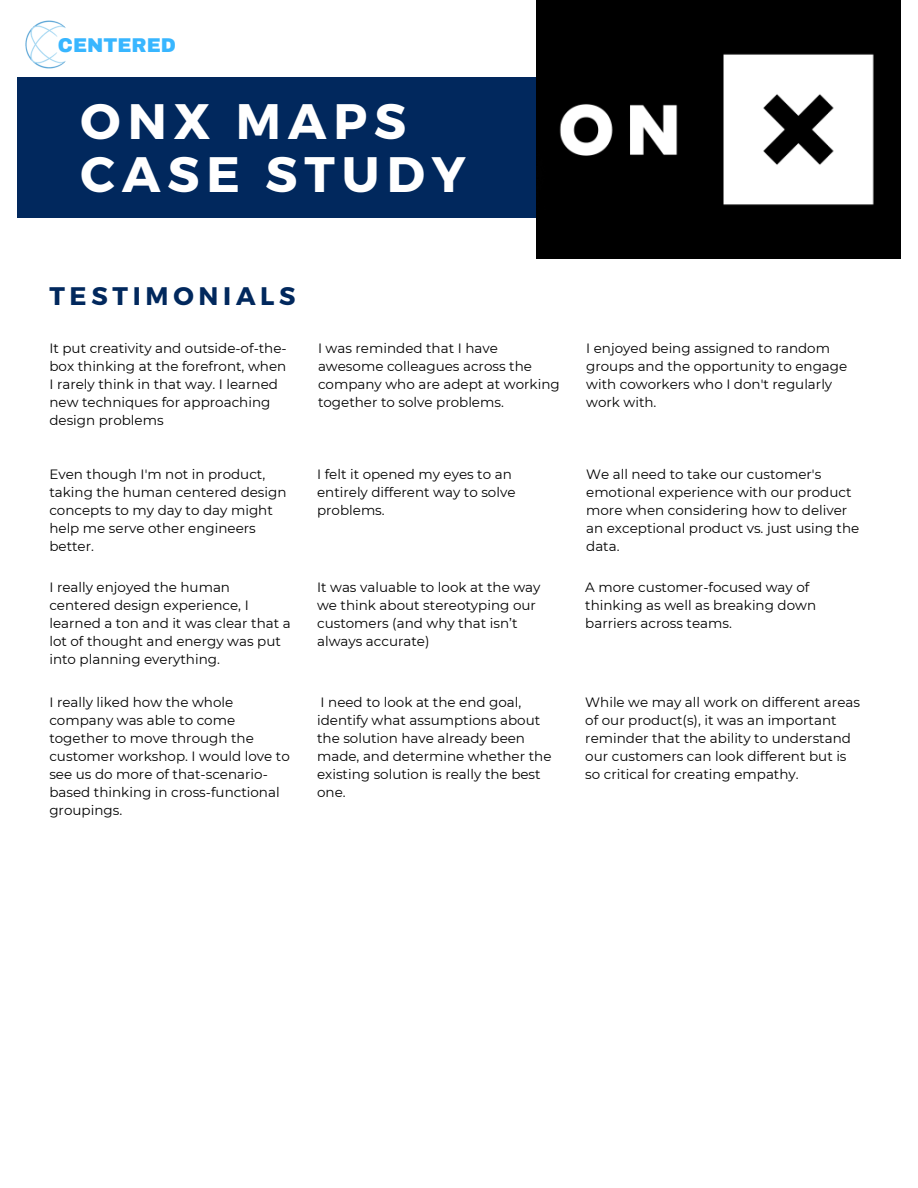
<style>
.page{position:relative;width:918px;height:1188px;background:#fff}
.page>*{position:absolute;margin:0;border:0;box-sizing:border-box;transform-origin:0 0}
.t1{font:700 49.8px/52.9px "Montserrat";letter-spacing:.14em;color:#fff}
.t2{font:700 25.35px "Montserrat";letter-spacing:.185em;color:#01285d}
.t3{font:900 19.5px "Archivo";color:#38b6ff}
.t4{font:13.5px/18px "Montserrat";color:#000}
</style>
<div class="page">
<div style="left:18px;top:77px;width:599px;height:141px;background:#01285d"></div>
<img style="left:537px;top:0;width:363px;height:259px">
<img style="left:25px;top:20px;width:41px;height:48px">
<p class="t3" style="left:58px;top:35px;width:120px">CENTERED</p>
<p class="t1" style="left:81px;top:92px;width:387px">ONX MAPS<br>CASE STUDY</p>
<p class="t2" style="left:49px;top:279px;width:248px">TESTIMONIALS</p>
<h3 class="t4" style="left:49px;top:339px;width:239px">It put creativity and outside-of-the&shy;box thinking at the forefront, when<br>I rarely think in that way. I learned new techniques for approaching design problems</h3>
<h1 class="t4" style="left:318px;top:339px;width:243px">I was reminded that I have awesome colleagues across the company who are adept at working together to solve problems.</h1>
<h2 class="t4" style="left:586px;top:339px;width:263px">I enjoyed being assigned to random groups and the opportunity to engage with coworkers who I don't regularly work with.</h2>
<p class="t4" style="left:49px;top:465px;width:239px">Even though I'm not in product, taking the human centered design concepts to my day to day might help me serve other engineers better.</p>
<p class="t4" style="left:317px;top:465px;width:200px">I felt it opened my eyes to an entirely different way to solve problems.</p>
<p class="t4" style="left:586px;top:465px;width:275px">We all need to take our customer's emotional experience with our product more when considering how to deliver an exceptional product vs. just using the data.</p>
<p class="t4" style="left:49px;top:578px;width:243px">I really enjoyed the human centered design experience, I learned a ton and it was clear that a lot of thought and energy was put into planning everything.</p>
<p class="t4" style="left:317px;top:578px;width:225px">It was valuable to look at the way we think about stereotyping our customers (and why that isn’t always accurate)</p>
<p class="t4" style="left:585px;top:578px;width:232px">A more customer-focused way of thinking as well as breaking down barriers across teams.</p>
<p class="t4" style="left:585px;top:693px;width:276px">While we may all work on different areas of our product(s), it was an important reminder that the ability to understand our customers can look different but is so critical for creating empathy.</p>
<p class="t4" style="left:49px;top:693px;width:242px">I really liked how the whole company was able to come together to move through the customer workshop. I would love to see us do more of that-scenario&shy;based thinking in cross-functional groupings.</p>
<p class="t4" style="left:317px;top:693px;width:236px">I need to look at the end goal, identify what assumptions about the solution have already been made, and determine whether the existing solution is really the best one.</p>
</div>
